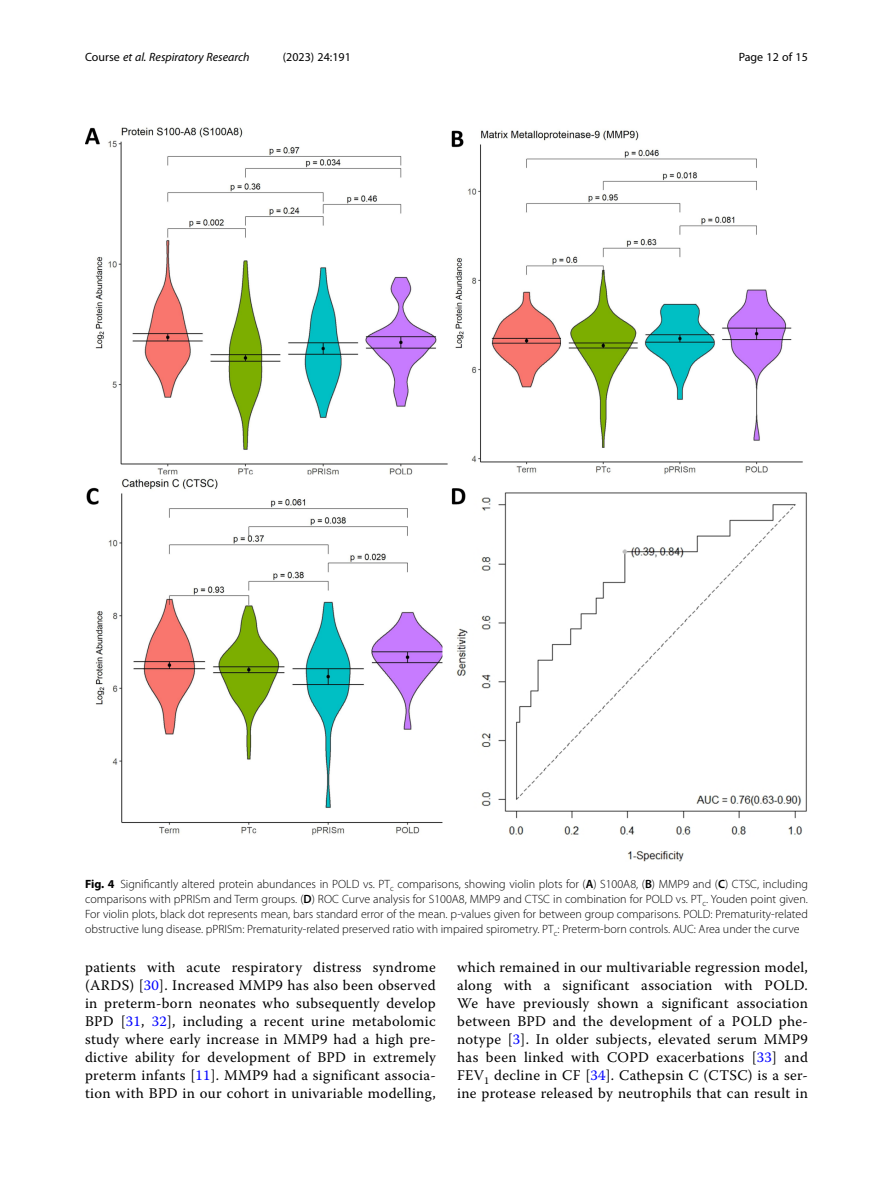
<style>
.page{position:relative;width:893px;height:1191px;background:#fff}
.page>*{position:absolute;margin:0;border:0;box-sizing:border-box;transform-origin:0 0}
.Body_Text_Indent{font:14.7px/18px "Warnock Pro";letter-spacing:.02em;color:#000;text-align:justify}
.Figure_Caption{font:300 12px/15px "Myriad Pro";color:#000;text-align:justify}
.t1{font:italic 12px "Myriad Pro";color:#000}
.t2{font:12px "Myriad Pro";color:#000}
.s1{font-style:normal}
.s2{font-weight:700}
.s3{font-weight:600}
.s4{color:#00f}
</style>
<div class="page">
<img style="left:85px;top:127px;width:722px;height:734px">
<p class="t1" style="left:85px;top:50px;width:166px"><span class="s1">Course</span> et al. Respiratory Research</p>
<p class="t2" style="left:283px;top:50px;width:70px">(2023) 24:191</p>
<p class="t2" style="left:739px;top:50px;width:71px">Page 12 of 15</p>
<p class="Figure_Caption" style="left:85px;top:877px;width:724px"><span class="s2">Fig. 4</span> Significantly altered protein abundances in POLD vs. PT<sub>c</sub> comparisons, showing violin plots for (<span class="s3">A</span>) S100A8, (<span class="s3">B</span>) MMP9 and (<span class="s3">C</span>) CTSC, including comparisons with pPRISm and Term groups. (<span class="s3">D</span>) ROC Curve analysis for S100A8, MMP9 and CTSC in combination for POLD vs. PT<sub>c</sub>. Youden point given.<br>For violin plots, black dot represents mean, bars standard error of the mean. p-values given for between group comparisons. POLD: Prematurity-related obstructive lung disease. pPRISm: Prematurity-related preserved ratio with impaired spirometry. PT<sub>c</sub>: Preterm-born controls. AUC: Area under the curve</p>
<p class="Body_Text_Indent" style="left:85px;top:958px;width:352px">patients with acute respiratory distress syndrome (ARDS) [<span class="s4">30</span>]. Increased MMP9 has also been observed in preterm-born neonates who subsequently develop BPD [<span class="s4">31</span>, <span class="s4">32</span>], including a recent urine metabolomic study where early increase in MMP9 had a high pre&shy;dictive ability for development of BPD in extremely preterm infants [<span class="s4">11</span>]. MMP9 had a significant associa&shy;tion with BPD in our cohort in univariable modelling,</p>
<p class="Body_Text_Indent" style="left:457px;top:958px;width:352px">which remained in our multivariable regression model, along with a significant association with POLD.<br>We have previously shown a significant association between BPD and the development of a POLD phe&shy;notype [<span class="s4">3</span>]. In older subjects, elevated serum MMP9 has been linked with COPD exacerbations [<span class="s4">33</span>] and FEV<sub>1</sub> decline in CF [<span class="s4">34</span>]. Cathepsin C (CTSC) is a ser&shy;ine protease released by neutrophils that can result in</p>
</div>
